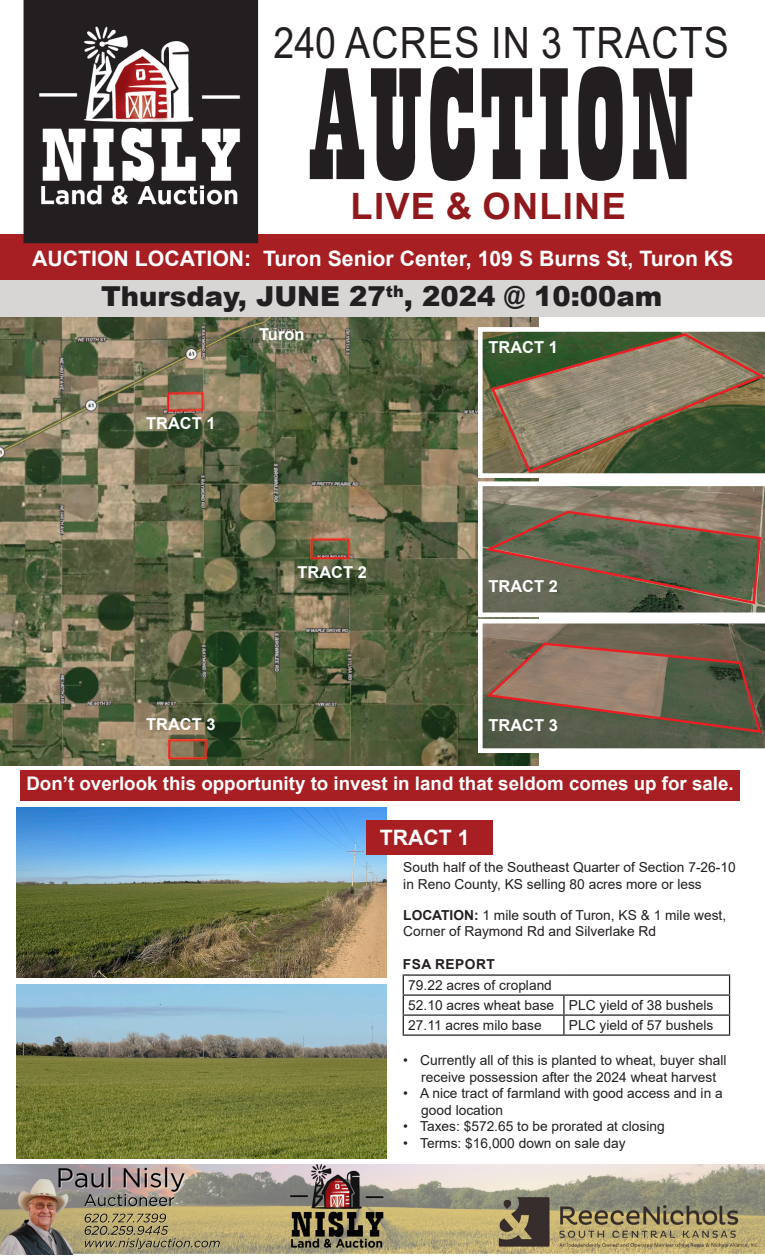
<style>
.page{position:relative;width:765px;height:1260px;background:#fff}
.page>*{position:absolute;margin:0;border:0;box-sizing:border-box;transform-origin:0 0}
.t1{font:166.25px "Playbill";letter-spacing:.02em;color:#231f20}
.t2{font:43.12px "Arial";letter-spacing:.035em;color:#231f20;scale:.87 1}
.t3{font:700 36.25px "Arial";letter-spacing:.035em;color:#90191d}
.t4{font:900 27.5px "Arial";color:#231f20}
.t5{font:700 21.25px "Arial";color:#fff}
.t6{font:700 18.75px "Arial";color:#fff}
.t7{font:700 16.5px "Arial";color:#fff}
.t8{font:13.75px/16.5px "Arial";color:#231f20}
.t9{font:700 13.75px "Arial";letter-spacing:.035em;color:#231f20}
.s1{font-weight:700}
</style>
<div class="page">
<img style="left:16px;top:808px;width:370px;height:170px">
<div style="left:366px;top:820px;width:126px;height:35px;background:#a71e23"></div>
<div style="left:0;top:276px;width:765px;height:40px;background:#d8d5d5"></div>
<div style="left:0;top:234px;width:765px;height:45px;background:#a71e23"></div>
<div style="left:24px;top:0;width:234px;height:243px;background:#231f20"></div>
<img style="left:34px;top:23px;width:214px;height:191px">
<hr style="left:403px;top:974px;width:161px;height:2px;background:#231f20">
<hr style="left:564px;top:974px;width:166px;height:2px;background:#231f20">
<hr style="left:403px;top:994px;width:161px;height:2px;background:#231f20">
<hr style="left:564px;top:994px;width:166px;height:2px;background:#231f20">
<hr style="left:403px;top:1014px;width:161px;height:2px;background:#231f20">
<svg style="left:403px;top:976px;width:1px;height:58px"></svg>
<hr style="left:564px;top:1014px;width:166px;height:2px;background:#231f20">
<svg style="left:563px;top:996px;width:2px;height:38px"></svg>
<svg style="left:729px;top:976px;width:1px;height:58px"></svg>
<hr style="left:403px;top:1034px;width:161px;height:2px;background:#231f20">
<hr style="left:564px;top:1034px;width:166px;height:2px;background:#231f20">
<img style="left:1px;top:1165px;width:764px;height:90px">
<img style="left:0;top:318px;width:538px;height:447px">
<svg style="left:479px;top:328px;width:286px;height:150px"></svg>
<svg style="left:479px;top:619px;width:286px;height:134px"></svg>
<svg style="left:484px;top:332px;width:281px;height:402px;background:#78725d"></svg>
<img style="left:17px;top:984px;width:369px;height:174px">
<div style="left:20px;top:770px;width:720px;height:30px;background:#a71e23"></div>
<p class="t2" style="left:273px;top:13px;width:525px">240 ACRES IN 3 TRACTS</p>
<p class="t1" style="left:309px;top:41px;width:387px">AUCTION</p>
<p class="t3" style="left:351px;top:181px;width:277px">LIVE &amp; ONLINE</p>
<p class="t5" style="left:32px;top:244px;width:703px">AUCTION LOCATION: Turon Senior Center, 109 S Burns St, Turon KS</p>
<p class="t4" style="left:101px;top:276px;width:563px">Thursday, JUNE 27<sup>th</sup>, 2024 @ 10:00am</p>
<p class="t7" style="left:146px;top:412px;width:71px">TRACT 1</p>
<p class="t7" style="left:259px;top:322px;width:47px">Turon</p>
<p class="t7" style="left:297px;top:561px;width:71px">TRACT 2</p>
<p class="t7" style="left:146px;top:713px;width:71px">TRACT 3</p>
<p class="t7" style="left:488px;top:336px;width:71px">TRACT 1</p>
<p class="t7" style="left:488px;top:575px;width:71px">TRACT 2</p>
<p class="t7" style="left:488px;top:714px;width:71px">TRACT 3</p>
<p class="t6" style="left:26px;top:771px;width:709px">Don’t overlook this opportunity to invest in land that seldom comes up for sale.</p>
<p class="t5" style="left:380px;top:823px;width:91px">TRACT 1</p>
<p class="t8" style="left:403px;top:859px;width:334px">South half of the Southeast Quarter of Section 7-26-10 in Reno County, KS selling 80 acres more or less</p>
<p class="t8" style="left:403px;top:907px;width:324px"><span class="s1">LOCATION:</span> 1 mile south of Turon, KS &amp; 1 mile west,<br>Corner of Raymond Rd and Silverlake Rd</p>
<p class="t9" style="left:403px;top:955px;width:93px">FSA REPORT</p>
<p class="t8" style="left:408px;top:977px;width:145px">79.22 acres of cropland</p>
<p class="t8" style="left:408px;top:997px;width:147px">52.10 acres wheat base</p>
<p class="t8" style="left:569px;top:997px;width:146px">PLC yield of 38 bushels</p>
<p class="t8" style="left:408px;top:1017px;width:135px">27.11 acres milo base</p>
<p class="t8" style="left:569px;top:1017px;width:146px">PLC yield of 57 bushels</p>
<p class="t8" style="left:403px;top:1052px;width:325px;text-align:center">• Currently all of this is planted to wheat, buyer shall receive possession after the 2024 wheat harvest</p>
<p class="t8" style="left:421px;top:1085px;width:303px;text-indent:-18px">• A nice tract of farmland with good access and in a good location</p>
<p class="t8" style="left:403px;top:1118px;width:263px">• Taxes: $572.65 to be prorated at closing</p>
<p class="t8" style="left:403px;top:1135px;width:224px">• Terms: $16,000 down on sale day</p>
</div>
